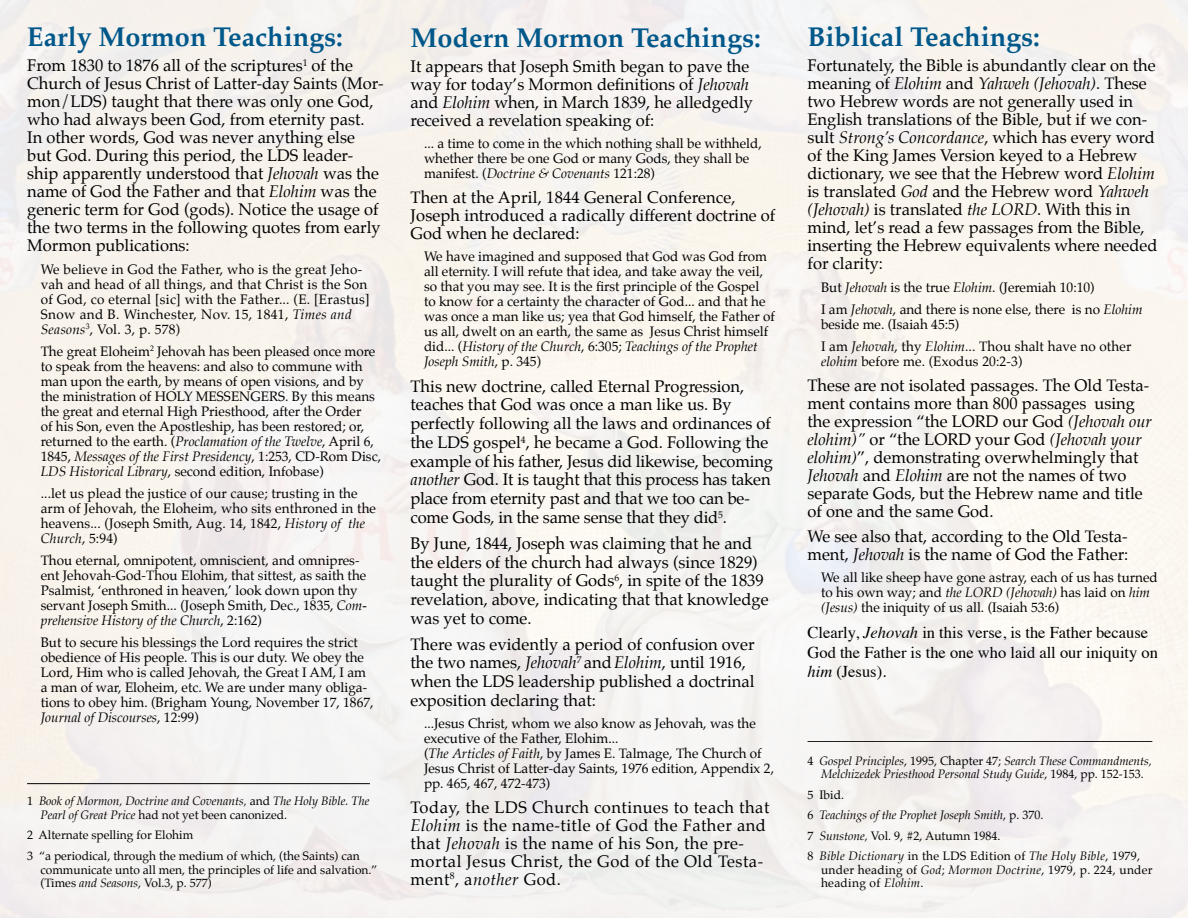
<style>
.page{position:relative;width:1188px;height:918px;background:#fff}
.page>*{position:absolute;margin:0;border:0;box-sizing:border-box;transform-origin:0 0}
.t1{font:700 27px "Palatino";color:#00588a}
.t2{font:16.5px/18px "Palatino";color:#000}
.t3{font:16.5px/18px "Palatino";letter-spacing:.03em;color:#000}
.t4{font:16.5px/19.5px "Times";color:#000}
.t5{font:13.5px/15px "Palatino";color:#000}
.t6{font:13.5px/15px "Palatino";letter-spacing:.02em;color:#000}
.t7{font:italic 12px/20.5px "Palatino";color:#000}
.t8{font:12px/20.5px "Palatino";color:#000}
.t9{font:12px/13.5px "Palatino";letter-spacing:.025em;color:#000}
.s1{font-style:italic}
.s2{font-style:normal}
</style>
<div class="page">
<hr style="left:27px;top:783px;width:343px;height:1px;background:#000">
<hr style="left:808px;top:741px;width:344px;height:1px;background:#000">
<h1 class="t1" style="left:27px;top:14px;width:317px">Early Mormon Teachings:</h1>
<p class="t2" style="left:27px;top:57px;width:358px">From 1830 to 1876 all of the scriptures<sup>1</sup> of the Church of Jesus Christ of Latter-day Saints (Mor&shy;mon/LDS) taught that there was only one God, who had always been God, from eternity past.<br>In other words, God was never anything else but God. During this period, the LDS leader&shy;ship apparently understood that <span class="s1">Jehovah</span> was the name of God the Father and that <span class="s1">Elohim</span> was the generic term for God (gods). Notice the usage of the two terms in the following quotes from early Mormon publications:</p>
<p class="t6" style="left:41px;top:261px;width:330px">We believe in God the Father, who is the great Jeho&shy;vah and head of all things, and that Christ is the Son of God, co eternal [sic] with the Father... (E. [Erastus] Snow and B. Winchester, Nov. 15, 1841, <span class="s1">Times and Seasons</span><sup>3</sup>, Vol. 3, p. 578)</p>
<p class="t5" style="left:41px;top:343px;width:342px">The great Eloheim<sup>2</sup> Jehovah has been pleased once more to speak from the heavens: and also to commune with man upon the earth, by means of open visions, and by the ministration of HOLY MESSENGERS. By this means the great and eternal High Priesthood, after the Order<br>of his Son, even the Apostleship, has been restored; or, returned to the earth. (<span class="s1">Proclamation of the Twelve</span>, April 6, 1845, <span class="s1">Messages of the First Presidency</span>, 1:253, CD-Rom Disc, <span class="s1">LDS Historical Library</span>, second edition, Infobase)</p>
<p class="t5" style="left:41px;top:485px;width:337px">...let us plead the justice of our cause; trusting in the arm of Jehovah, the Eloheim, who sits enthroned in the heavens... (Joseph Smith, Aug. 14, 1842, <span class="s1">History of the Church</span>, 5:94)</p>
<p class="t5" style="left:41px;top:552px;width:328px">Thou eternal, omnipotent, omniscient, and omnipres&shy;ent Jehovah-God-Thou Elohim, that sittest, as saith the Psalmist, ‘enthroned in heaven,’ look down upon thy servant Joseph Smith... (Joseph Smith, Dec., 1835, <span class="s1">Com&shy;prehensive History of the Church</span>, 2:162)</p>
<p class="t5" style="left:41px;top:635px;width:334px">But to secure his blessings the Lord requires the strict obedience of His people. This is our duty. We obey the Lord, Him who is called Jehovah, the Great I AM, I am a man of war, Eloheim, etc. We are under many obliga&shy;tions to obey him. (Brigham Young, November 17, 1867, <span class="s1">Journal of Discourses</span>, 12:99)</p>
<p class="t7" style="left:40px;top:795px;width:330px;line-height:13.5px;text-indent:-14px"><span class="s2">1</span> Book of Mormon, Doctrine and Covenants, <span class="s2">and</span> The Holy Bible. The<br>Pearl of Great Price <span class="s2">had not yet been canonized.</span></p>
<p class="t8" style="left:27px;top:825px;width:334px">2 Alternate spelling for Elohim<br>3 “a periodical, through the medium of which, (the Saints) can</p>
<p class="t8" style="left:40px;top:863px;width:339px;line-height:13.5px">communicate unto all men, the principles of life and salvation.” (Times <span class="s1">and Seasons</span>, Vol.3, p. 577)</p>
<h1 class="t1" style="left:411px;top:15px;width:352px">Modern Mormon Teachings:</h1>
<p class="t2" style="left:411px;top:57px;width:344px">It appears that Joseph Smith began to pave the way for today’s Mormon definitions of <span class="s1">Jehovah </span>and <span class="s1">Elohim</span> when, in March 1839, he alledgedly received a revelation speaking of:</p>
<p class="t5" style="left:424px;top:136px;width:339px">... a time to come in the which nothing shall be withheld, whether there be one God or many Gods, they shall be manifest. (<span class="s1">Doctrine &amp; Covenants</span> 121:28)</p>
<p class="t2" style="left:411px;top:188px;width:366px">Then at the April, 1844 General Conference,<br>Joseph introduced a radically different doctrine of<br>God when he declared:</p>
<p class="t5" style="left:424px;top:249px;width:352px">We have imagined and supposed that God was God from all eternity. I will refute that idea, and take away the veil, so that you may see. It is the first principle of the Gospel<br>to know for a certainty the character of God... and that he was once a man like us; yea that God himself, the Father of us all, dwelt on an earth, the same as Jesus Christ himself did... (<span class="s1">History of the Church</span>, 6:305; <span class="s1">Teachings of the Prophet Joseph Smith</span>, p. 345)</p>
<p class="t2" style="left:411px;top:377px;width:364px;line-height:18.8px">This new doctrine, called Eternal Progression, teaches that God was once a man like us. By perfectly following all the laws and ordinances of the LDS gospel<sup>4</sup>, he became a God. Following the example of his father, Jesus did likewise, becoming <span class="s1">another</span> God. It is taught that this process has taken place from eternity past and that we too can be&shy;come Gods, in the same sense that they did<sup>5</sup>.</p>
<p class="t2" style="left:411px;top:534px;width:360px;line-height:18.8px">By June, 1844, Joseph was claiming that he and the elders of the church had always (since 1829) taught the plurality of Gods<sup>6</sup>, in spite of the 1839 revelation, above, indicating that that knowledge was yet to come.</p>
<p class="t2" style="left:411px;top:635px;width:346px;line-height:18.8px">There was evidently a period of confusion over the two names, <span class="s1">Jehovah</span><sup>7</sup> and<span class="s1">Elohim</span>, until 1916, when the LDS leadership published a doctrinal exposition declaring that:</p>
<p class="t5" style="left:424px;top:716px;width:352px">...Jesus Christ, whom we also know as Jehovah, was the executive of the Father, Elohim...<br>(<span class="s1">The Articles of Faith</span>, by James E. Talmage, The Church of Jesus Christ of Latter-day Saints, 1976 edition, Appendix 2, pp. 465, 467, 472-473)</p>
<p class="t3" style="left:411px;top:798px;width:360px">Today, the LDS Church continues to teach that <span class="s1">Elohim</span> is the name-title of God the Father and that <span class="s1">Jehovah</span> is the name of his Son, the pre&shy;mortal Jesus Christ, the God of the Old Testa&shy;ment<sup>8</sup>, a<span class="s1">nother</span> God.</p>
<h1 class="t1" style="left:808px;top:14px;width:234px">Biblical Teachings:</h1>
<p class="t2" style="left:808px;top:57px;width:351px">Fortunately, the Bible is abundantly clear on the meaning of <span class="s1">Elohim</span> and <span class="s1">Yahweh (Jehovah)</span>. These two Hebrew words are not generally used in English translations of the Bible, but if we con&shy;sult <span class="s1">Strong’s Concordance</span>, which has every word of the King James Version keyed to a Hebrew dictionary, we see that the Hebrew word <span class="s1">Elohim </span>is translated <span class="s1">God</span> and the Hebrew word <span class="s1">Yahweh (Jehovah)</span> is translated <span class="s1">the LORD</span>. With this in mind, let’s read a few passages from the Bible, inserting the Hebrew equivalents where needed for clarity:</p>
<p class="t5" style="left:821px;top:276px;width:323px;line-height:22px">But <span class="s1">Jehovah</span> is the true <span class="s1">Elohim</span>. (Jeremiah 10:10)<br>I am <span class="s1">Jehovah</span>, and there is none else, there is no <span class="s1">Elohim</span></p>
<p class="t5" style="left:821px;top:313px;width:312px;line-height:22px">beside me. (Isaiah 45:5)<br>I am <span class="s1">Jehovah</span>, thy <span class="s1">Elohim</span>... Thou shalt have no other</p>
<p class="t5" style="left:821px;top:353px;width:203px"><span class="s1">elohim</span> before me. (Exodus 20:2-3)</p>
<p class="t2" style="left:808px;top:376px;width:346px">These are not isolated passages. The Old Testa&shy;ment contains more than 800 passages using the expression “the LORD our God <span class="s1">(Jehovah our elohim)”</span> or “the LORD your God <span class="s1">(Jehovah your elohim)</span>”, demonstrating overwhelmingly that <span class="s1">Jehovah</span> and <span class="s1">Elohim</span> are not the names of two separate Gods, but the Hebrew name and title of one and the same God.</p>
<p class="t2" style="left:808px;top:527px;width:322px">We see also that, according to the Old Testa&shy;ment, <span class="s1">Jehovah</span> is the name of God the Father:</p>
<p class="t5" style="left:821px;top:570px;width:338px">We all like sheep have gone astray, each of us has turned to his own way; and <span class="s1">the LORD (Jehovah)</span> has laid on <span class="s1">him (Jesus)</span> the iniquity of us all. (Isaiah 53:6)</p>
<p class="t4" style="left:808px;top:622px;width:352px">Clearly, <span class="s1">Jehovah</span> in this verse, is the Father because<br>God the Father is the one who laid all our iniquity on <span class="s1">him</span> (Jesus).</p>
<p class="t7" style="left:808px;top:754px;width:346px;line-height:13.5px;text-align:center"><span class="s2">4</span> Gospel Principles<span class="s2">, 1995, Chapter 47;</span> Search These Commandments,<br>Melchizedek Priesthood Personal Study Guide<span class="s2">, 1984, pp. 152-153.</span></p>
<p class="t7" style="left:808px;top:784px;width:334px"><span class="s2">5 Ibid.<br>6</span> Teachings of the Prophet Joseph Smith<span class="s2">, p. 370.<br>7</span> Sunstone, <span class="s2">Vol. 9, #2, Autumn 1984.<br>8</span> Bible Dictionary <span class="s2">in the LDS Edition of</span> The Holy Bible<span class="s2">, 1979,</span></p>
<p class="t9" style="left:821px;top:863px;width:333px">under heading of <span class="s1">God</span>; <span class="s1">Mormon Doctrine</span>, 1979, p. 224, under heading of <span class="s1">Elohim</span>.</p>
</div>
